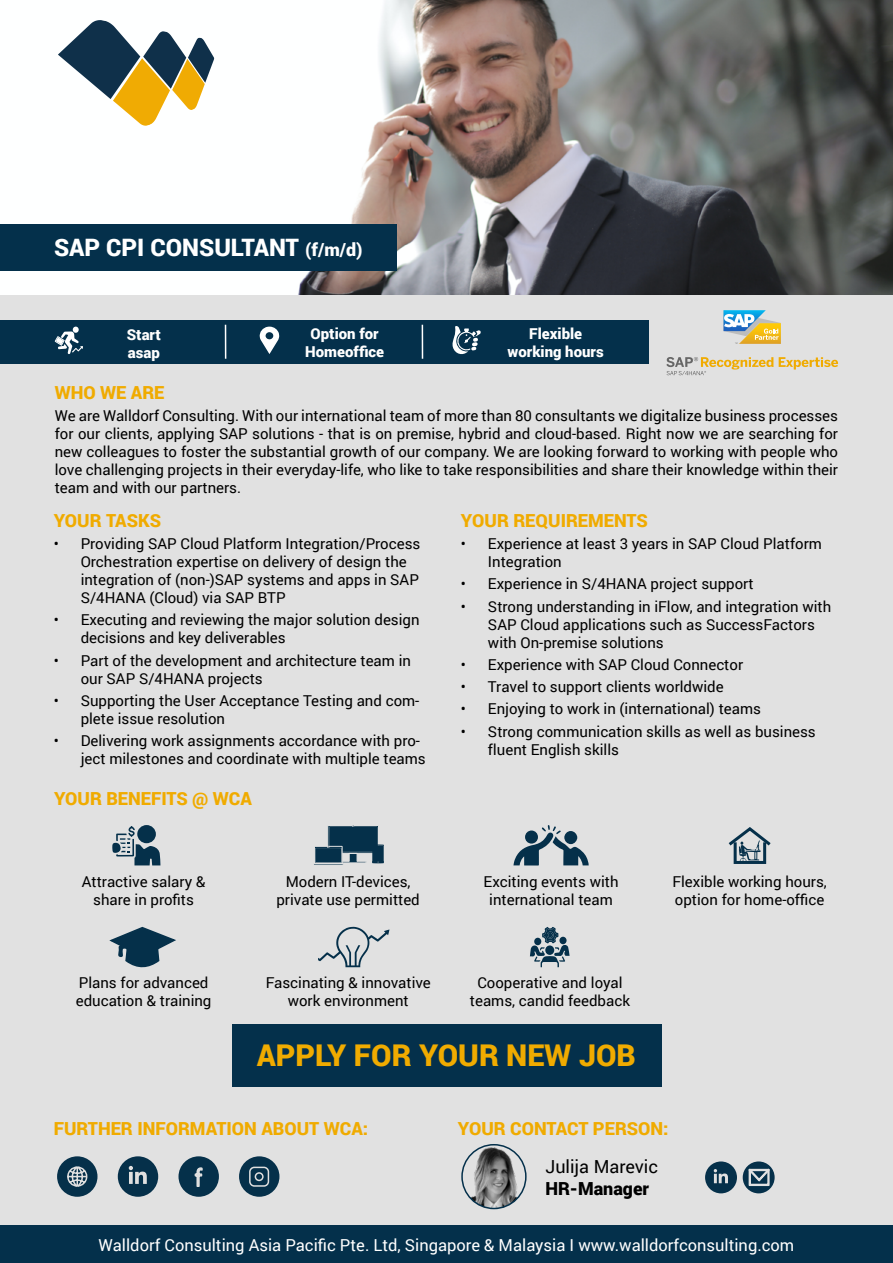
<style>
.page{position:relative;width:893px;height:1263px;background:#fff}
.page>*{position:absolute;margin:0;border:0;box-sizing:border-box;transform-origin:0 0}
.t1{font:900 30px "Roboto";color:#f0ab00}
.t2{font:900 24px "Roboto";color:#fff}
.t3{font:900 18px "Roboto";color:#f0ab00}
.t4{font:18px "Roboto";color:#000}
.t5{font:900 18px "Roboto";color:#000}
.t6{font:16.5px "Roboto";color:#fff}
.t7{font:15px/18px "Roboto";color:#000}
.t8{font:900 15px/18px "Roboto";color:#fff;text-align:center}
.s1{font-size:18px}
</style>
<div class="page">
<div style="left:0;top:294px;width:893px;height:931px;background:#e1e1e1"></div>
<div style="left:0;top:320px;width:648px;height:44px;background:#04304b"></div>
<div style="left:0;top:1225px;width:893px;height:38px;background:#04304b"></div>
<img style="left:462px;top:1145px;width:64px;height:63px;border-radius:32px">
<div style="left:461px;top:1144px;width:66px;height:65px;border:2px solid #04304b;border-radius:50%"></div>
<img style="left:0;top:0;width:893px;height:294px">
<div style="left:0;top:225px;width:396px;height:46px;background:#04304b"></div>
<svg style="left:259px;top:326px;width:21px;height:28px"></svg>
<svg style="left:58px;top:20px;width:156px;height:106px"></svg>
<div style="left:705px;top:1161px;width:32px;height:32px;background:#05304a;border-radius:50%"></div>
<svg style="left:713px;top:1169px;width:15px;height:14px"></svg>
<div style="left:57px;top:1156px;width:40px;height:41px;background:#05304a;border-radius:50%"></div>
<svg style="left:67px;top:1166px;width:21px;height:21px"></svg>
<div style="left:118px;top:1156px;width:40px;height:41px;background:#05304a;border-radius:50%"></div>
<svg style="left:128px;top:1166px;width:19px;height:18px"></svg>
<div style="left:232px;top:1024px;width:429px;height:62px;background:#04304b"></div>
<div style="left:178px;top:1156px;width:41px;height:41px;background:#05304a;border-radius:50%"></div>
<svg style="left:194px;top:1167px;width:9px;height:20px"></svg>
<div style="left:239px;top:1156px;width:40px;height:41px;background:#05304a;border-radius:50%"></div>
<svg style="left:249px;top:1166px;width:21px;height:21px"></svg>
<svg style="left:312px;top:825px;width:72px;height:41px;background:#567181"></svg>
<div style="left:734px;top:841px;width:32px;height:23px;border:3px solid #05304a"></div>
<svg style="left:725px;top:825px;width:49px;height:36px;background:#adb7bd"></svg>
<svg style="left:318px;top:927px;width:71px;height:40px;background:#c1c7cb"></svg>
<svg style="left:530px;top:927px;width:40px;height:40px;background:#8899a4"></svg>
<svg style="left:513px;top:825px;width:76px;height:40px;background:#8899a4"></svg>
<svg style="left:107px;top:826px;width:71px;height:225px;background:#c0c6ca"></svg>
<svg style="left:452px;top:326px;width:29px;height:29px"></svg>
<svg style="left:55px;top:327px;width:28px;height:27px"></svg>
<hr style="left:225px;top:325px;width:1px;height:34px;background:#fff">
<hr style="left:422px;top:325px;width:1px;height:34px;background:#fff">
<svg style="left:723px;top:310px;width:58px;height:34px;background:#bbc5a5"></svg>
<svg style="left:666px;top:357px;width:172px;height:18px;background:#dcceac"></svg>
<div style="left:743px;top:1161px;width:32px;height:32px;background:#05304a;border-radius:50%"></div>
<svg style="left:748px;top:1168px;width:22px;height:19px"></svg>
<h2 class="t2" style="left:54px;top:230px;width:310px">SAP CPI CONSULTANT <span class="s1">(f/m/d)</span></h2>
<p class="t8" style="left:127px;top:325px;width:36px;text-align:left">Start asap</p>
<p class="t8" style="left:305px;top:324px;width:80px">Option for<br>Homeoffice</p>
<p class="t8" style="left:508px;top:324px;width:98px">Flexible working hours</p>
<p class="t3" style="left:55px;top:379px;width:111px">WHO WE ARE</p>
<p class="t7" style="left:55px;top:406px;width:785px;text-align:justify">We are Walldorf Consulting. With our international team of more than 80 consultants we digitalize business processes for our clients, applying SAP solutions - that is on premise, hybrid and cloud-based. Right now we are searching for new colleagues to foster the substantial growth of our company. We are looking forward to working with people who love challenging projects in their everyday-life, who like to take responsibilities and share their knowledge within their team and with our partners.</p>
<p class="t3" style="left:54px;top:508px;width:109px">YOUR TASKS</p>
<p class="t7" style="left:81px;top:534px;width:341px;text-indent:-27px">• Providing SAP Cloud Platform Integration/Process Orchestration expertise on delivery of design the integration of (non-)SAP systems and apps in SAP S/4HANA (Cloud) via SAP BTP</p>
<p class="t7" style="left:81px;top:610px;width:340px;text-indent:-27px">• Executing and reviewing the major solution design decisions and key deliverables</p>
<p class="t7" style="left:81px;top:651px;width:332px;text-indent:-27px">• Part of the development and architecture team in our SAP S/4HANA projects</p>
<p class="t7" style="left:81px;top:691px;width:340px;text-indent:-27px">• Supporting the User Acceptance Testing and com&shy;plete issue resolution</p>
<p class="t7" style="left:81px;top:731px;width:347px;text-indent:-27px">• Delivering work assignments accordance with pro&shy;ject milestones and coordinate with multiple teams</p>
<p class="t3" style="left:461px;top:508px;width:188px">YOUR REQUIREMENTS</p>
<p class="t7" style="left:488px;top:534px;width:335px;text-indent:-27px">• Experience at least 3 years in SAP Cloud Platform<br>Integration</p>
<p class="t7" style="left:461px;top:574px;width:294px">• Experience in S/4HANA project support</p>
<p class="t7" style="left:488px;top:597px;width:345px;text-indent:-27px">• Strong understanding in iFlow, and integration with<br>SAP Cloud applications such as SuccessFactors with On-premise solutions</p>
<p class="t7" style="left:461px;top:655px;width:284px">• Experience with SAP Cloud Connector</p>
<p class="t7" style="left:461px;top:677px;width:264px">• Travel to support clients worldwide</p>
<p class="t7" style="left:461px;top:699px;width:302px">• Enjoying to work in (international) teams</p>
<p class="t7" style="left:488px;top:722px;width:329px;text-indent:-27px">• Strong communication skills as well as business fluent English skills</p>
<p class="t3" style="left:54px;top:785px;width:199px">YOUR BENEFITS @ WCA</p>
<p class="t7" style="left:82px;top:871px;width:125px;text-align:center">Attractive salary &amp; share in profits</p>
<p class="t7" style="left:276px;top:871px;width:145px;text-align:center">Modern IT-devices, private use permitted</p>
<p class="t7" style="left:672px;top:871px;width:156px">Flexible working hours, option for home-office</p>
<p class="t7" style="left:484px;top:871px;width:137px;text-align:center">Exciting events with international team</p>
<p class="t7" style="left:76px;top:973px;width:137px">Plans for advanced education &amp; training</p>
<p class="t7" style="left:266px;top:973px;width:167px;text-align:center">Fascinating &amp; innovative work environment</p>
<p class="t7" style="left:470px;top:973px;width:162px;text-align:center">Cooperative and loyal teams, candid feedback</p>
<h1 class="t1" style="left:257px;top:1034px;width:381px">APPLY FOR YOUR NEW JOB</h1>
<p class="t3" style="left:54px;top:1115px;width:316px">FURTHER INFORMATION ABOUT WCA:</p>
<p class="t3" style="left:458px;top:1115px;width:212px">YOUR CONTACT PERSON:</p>
<p class="t4" style="left:545px;top:1154px;width:114px">Julija Marevic</p>
<p class="t5" style="left:545px;top:1175px;width:105px">HR-Manager</p>
<p class="t6" style="left:99px;top:1233px;width:697px">Walldorf Consulting Asia Pacific Pte. Ltd, Singapore &amp; Malaysia I www.walldorfconsulting.com</p>
</div>
